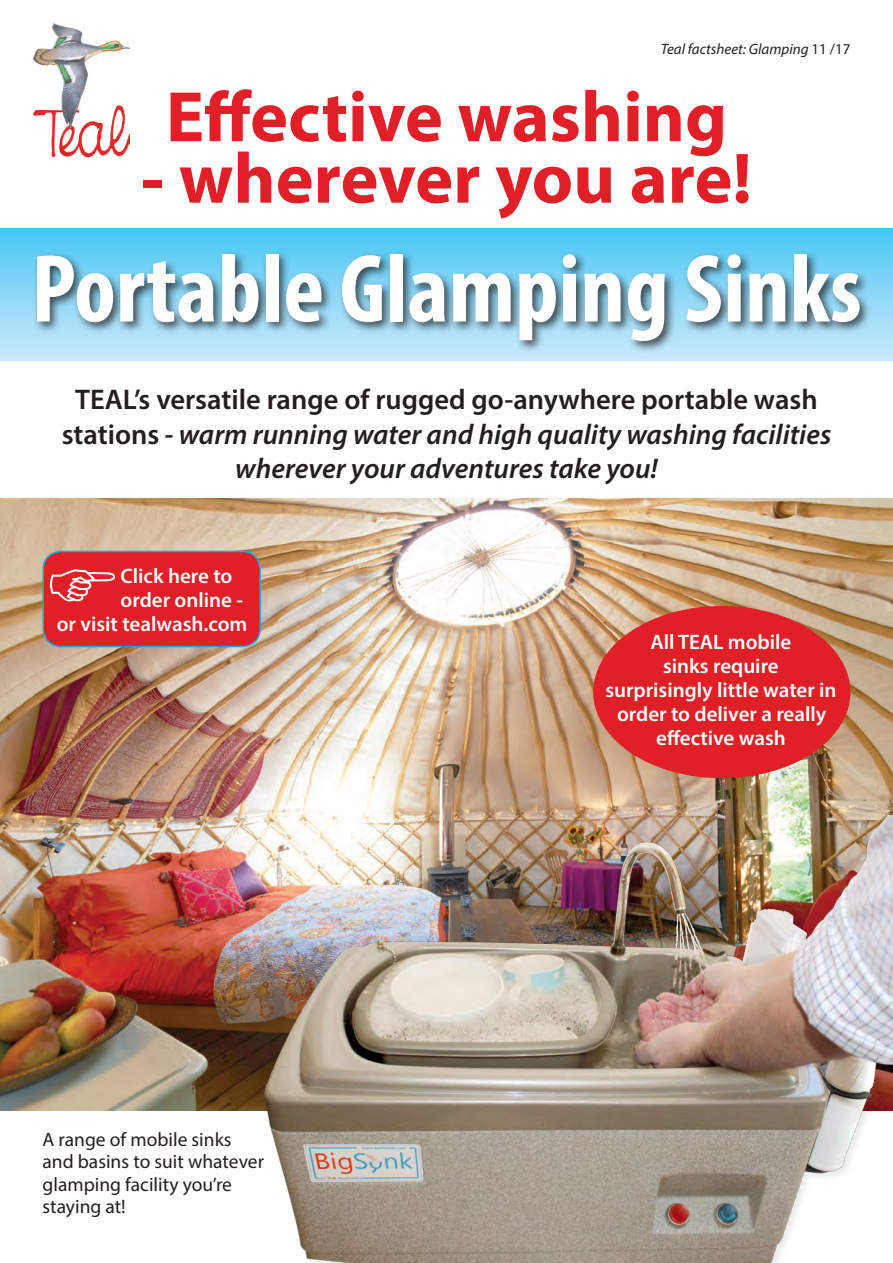
<style>
.page{position:relative;width:893px;height:1263px;background:#fff}
.page>*{position:absolute;margin:0;border:0;box-sizing:border-box;transform-origin:0 0}
.t1{font:700 condensed 97.5px "Myriad Pro";color:#fff}
.t2{font:700 72px "Myriad Pro";color:#e01f26}
.t3{font:italic 600 28.5px/34.2px "Myriad Pro";color:#231f20;text-align:center}
.t4{font:600 21px/24px "Myriad Pro";color:#fff;text-align:center}
.t5{font:19.5px/22.5px "Myriad Pro";color:#231f20}
.t6{font:italic 15px "Myriad Pro";color:#231f20}
.s1{font-style:normal}
</style>
<div class="page">
<div style="left:0;top:229px;width:893px;height:131px;background:linear-gradient(to bottom,#4ac7f4,#cce9fa)"></div>
<div style="left:33px;top:250px;width:838px;height:103px;background:#231f20;opacity:.75"></div>
<img style="left:34px;top:23px;width:95px;height:133px">
<img style="left:0;top:498px;width:893px;height:613px">
<img style="left:240px;top:793px;width:653px;height:470px">
<div style="left:593px;top:606px;width:257px;height:172px;background:#e01f26;border-radius:50%"></div>
<div style="left:43px;top:551px;width:217px;height:95px;background:#e01f26;border-radius:18px"></div>
<div style="left:43px;top:551px;width:218px;height:96px;border:2px solid #00aeef;border-radius:18px"></div>
<svg style="left:50px;top:569px;width:65px;height:32px"></svg>
<p class="t6" style="left:661px;top:39px;width:191px">Teal factsheet: Glamping <span class="s1">11 /17</span></p>
<p class="t2" style="left:166px;top:70px;width:563px">Effective washing</p>
<p class="t2" style="left:141px;top:131px;width:612px">- wherever you are!</p>
<p class="t1" style="left:31px;top:228px;width:832px">Portable Glamping Sinks</p>
<p class="t3" style="left:62px;top:382px;width:771px"><span class="s1">TEAL’s versatile range of rugged go-anywhere portable wash stations</span> - warm running water and high quality washing facilities wherever your adventures take you!</p>
<p class="t4" style="left:121px;top:563px;width:124px;text-align:left">Click here to order online -</p>
<p class="t4" style="left:57px;top:611px;width:192px">or visit tealwash.com</p>
<p class="t5" style="left:43px;top:1128px;width:223px">A range of mobile sinks and basins to suit whatever glamping facility you’re staying at!</p>
<p class="t4" style="left:605px;top:629px;width:233px">All TEAL mobile<br>sinks require<br>surprisingly little water in order to deliver a really effective wash</p>
</div>
